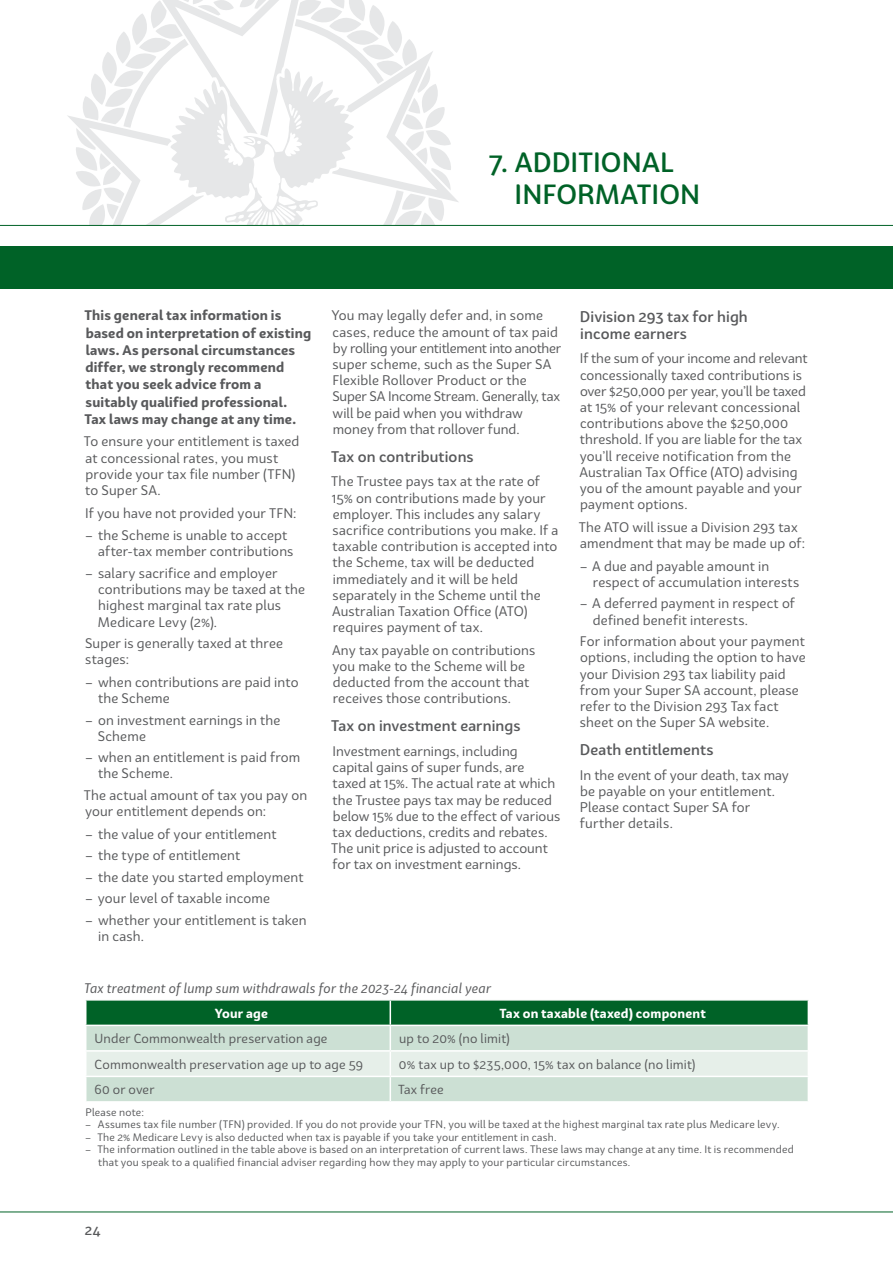
<style>
.page{position:relative;width:893px;height:1263px;background:#fff}
.page>*{position:absolute;margin:0;border:0;box-sizing:border-box;transform-origin:0 0}
.heading{font:500 27px/32.4px "Bw Surco";letter-spacing:.005em;color:#006227}
.Subheading_MEDIUM{font:500 15px/17.2px "Bw Surco";letter-spacing:.005em;color:#58595b}
.body{font:13.5px/16.2px "Bw Surco";letter-spacing:.01em;color:#58595b}
.Bold_Enhanced_Text{font:700 13.5px/17.2px "Bw Surco";letter-spacing:.015em;color:#58595b}
.body-2{font:italic 13.5px "Bw Surco";letter-spacing:.02em;color:#58595b}
.t1{font:500 13.5px "Bw Surco";color:#58595b}
.body-3{font:12.75px "Bw Surco";letter-spacing:.015em;color:#58595b}
.Table_Body{font:12.75px "Bw Surco";letter-spacing:.015em;color:#58595b}
.body-4{font:700 12.75px "Bw Surco";letter-spacing:.015em;color:#fff}
.body-5{font:10.5px/12.6px "Bw Surco";letter-spacing:.02em;color:#58595b}
</style>
<div class="page">
<hr style="left:0;top:1211px;width:893px;height:1px;background:#006227">
<div style="left:0;top:247px;width:893px;height:42px;background:#006227"></div>
<svg style="left:67px;top:0;width:392px;height:225px"></svg>
<hr style="left:0;top:225px;width:893px;height:1px;background:#006227">
<svg style="left:85px;top:1000px;width:724px;height:101px;background:#a4c7b2"></svg>
<p class="heading" style="left:515px;top:145px;width:187px;text-indent:-26px">7. ADDITIONAL<br>INFORMATION</p>
<p class="Bold_Enhanced_Text" style="left:84px;top:306px;width:228px">This general tax information is based on interpretation of existing laws. As personal circumstances differ, we strongly recommend that you seek advice from a suitably qualified professional.<br>Tax laws may change at any time.</p>
<p class="body" style="left:84px;top:433px;width:217px">To ensure your entitlement is taxed at concessional rates, you must provide your tax file number (TFN) to Super SA.</p>
<p class="body" style="left:85px;top:504px;width:213px">If you have not provided your TFN:</p>
<p class="body" style="left:98px;top:527px;width:197px;text-indent:-13px">– the Scheme is unable to accept after-tax member contributions</p>
<p class="body" style="left:98px;top:564px;width:209px;text-indent:-13px">– salary sacrifice and employer contributions may be taxed at the highest marginal tax rate plus<br>Medicare Levy (2%).</p>
<p class="body" style="left:85px;top:635px;width:200px">Super is generally taxed at three stages:</p>
<p class="body" style="left:98px;top:673px;width:202px;text-indent:-13px">– when contributions are paid into the Scheme</p>
<p class="body" style="left:98px;top:711px;width:184px;text-indent:-13px">– on investment earnings in the<br>Scheme</p>
<p class="body" style="left:98px;top:749px;width:204px;text-indent:-13px">– when an entitlement is paid from the Scheme.</p>
<p class="body" style="left:84px;top:787px;width:225px">The actual amount of tax you pay on your entitlement depends on:</p>
<p class="body" style="left:85px;top:825px;width:193px">– the value of your entitlement</p>
<p class="body" style="left:85px;top:847px;width:157px">– the type of entitlement</p>
<p class="body" style="left:85px;top:868px;width:220px">– the date you started employment</p>
<p class="body" style="left:85px;top:890px;width:186px">– your level of taxable income</p>
<p class="body" style="left:98px;top:911px;width:210px;text-indent:-13px">– whether your entitlement is taken in cash.</p>
<p class="body" style="left:332px;top:307px;width:231px">You may legally defer and, in some cases, reduce the amount of tax paid by rolling your entitlement into another super scheme, such as the Super SA Flexible Rollover Product or the Super SA Income Stream. Generally, tax will be paid when you withdraw money from that rollover fund.</p>
<p class="Subheading_MEDIUM" style="left:331px;top:447px;width:144px">Tax on contributions</p>
<p class="body" style="left:331px;top:473px;width:229px">The Trustee pays tax at the rate of 15% on contributions made by your employer. This includes any salary sacrifice contributions you make. If a taxable contribution is accepted into the Scheme, tax will be deducted immediately and it will be held separately in the Scheme until the Australian Taxation Office (ATO) requires payment of tax.</p>
<p class="body" style="left:332px;top:641px;width:205px">Any tax payable on contributions you make to the Scheme will be deducted from the account that receives those contributions.</p>
<p class="Subheading_MEDIUM" style="left:331px;top:717px;width:191px">Tax on investment earnings</p>
<p class="body" style="left:331px;top:742px;width:230px">Investment earnings, including capital gains of super funds, are<br>taxed at 15%. The actual rate at which the Trustee pays tax may be reduced below 15% due to the effect of various tax deductions, credits and rebates.<br>The unit price is adjusted to account for tax on investment earnings.</p>
<p class="Subheading_MEDIUM" style="left:580px;top:307px;width:169px">Division 293 tax for high income earners</p>
<p class="body" style="left:579px;top:350px;width:230px">If the sum of your income and relevant concessionally taxed contributions is over $250,000 per year, you’ll be taxed at 15% of your relevant concessional contributions above the $250,000 threshold. If you are liable for the tax you’ll receive notification from the Australian Tax Office (ATO) advising you of the amount payable and your payment options.</p>
<p class="body" style="left:579px;top:518px;width:228px">The ATO will issue a Division 293 tax amendment that may be made up of:</p>
<p class="body" style="left:593px;top:557px;width:208px;text-indent:-13px">– A due and payable amount in respect of accumulation interests</p>
<p class="body" style="left:593px;top:595px;width:204px;text-indent:-13px">– A deferred payment in respect of defined benefit interests.</p>
<p class="body" style="left:580px;top:633px;width:227px">For information about your payment options, including the option to have your Division 293 tax liability paid from your Super SA account, please refer to the Division 293 Tax fact sheet on the Super SA website.</p>
<p class="Subheading_MEDIUM" style="left:580px;top:740px;width:135px">Death entitlements</p>
<p class="body" style="left:580px;top:766px;width:211px">In the event of your death, tax may be payable on your entitlement.<br>Please contact Super SA for further details.</p>
<p class="body-2" style="left:84px;top:979px;width:408px">Tax treatment of lump sum withdrawals for the 2023-24 financial year</p>
<p class="body-4" style="left:215px;top:1004px;width:55px">Your age</p>
<p class="body-4" style="left:499px;top:1004px;width:208px">Tax on taxable (taxed) component</p>
<p class="body-3" style="left:94px;top:1030px;width:235px">Under Commonwealth preservation age</p>
<p class="body-3" style="left:399px;top:1030px;width:112px">up to 20% (no limit)</p>
<p class="Table_Body" style="left:95px;top:1055px;width:270px">Commonwealth preservation age up to age 59</p>
<p class="body-3" style="left:399px;top:1055px;width:298px">0% tax up to $235,000, 15% tax on balance (no limit)</p>
<p class="body-3" style="left:95px;top:1081px;width:61px">60 or over</p>
<p class="body-3" style="left:398px;top:1081px;width:47px">Tax free</p>
<p class="body-5" style="left:86px;top:1105px;width:60px">Please note:</p>
<p class="body-5" style="left:85px;top:1118px;width:696px">– Assumes tax file number (TFN) provided. If you do not provide your TFN, you will be taxed at the highest marginal tax rate plus Medicare levy.</p>
<p class="body-5" style="left:85px;top:1130px;width:473px">– The 2% Medicare Levy is also deducted when tax is payable if you take your entitlement in cash.</p>
<p class="body-5" style="left:98px;top:1143px;width:697px;text-indent:-13px">– The information outlined in the table above is based on an interpretation of current laws. These laws may change at any time. It is recommended that you speak to a qualified financial adviser regarding how they may apply to your particular circumstances.</p>
<p class="t1" style="left:85px;top:1221px;width:17px">24</p>
</div>
